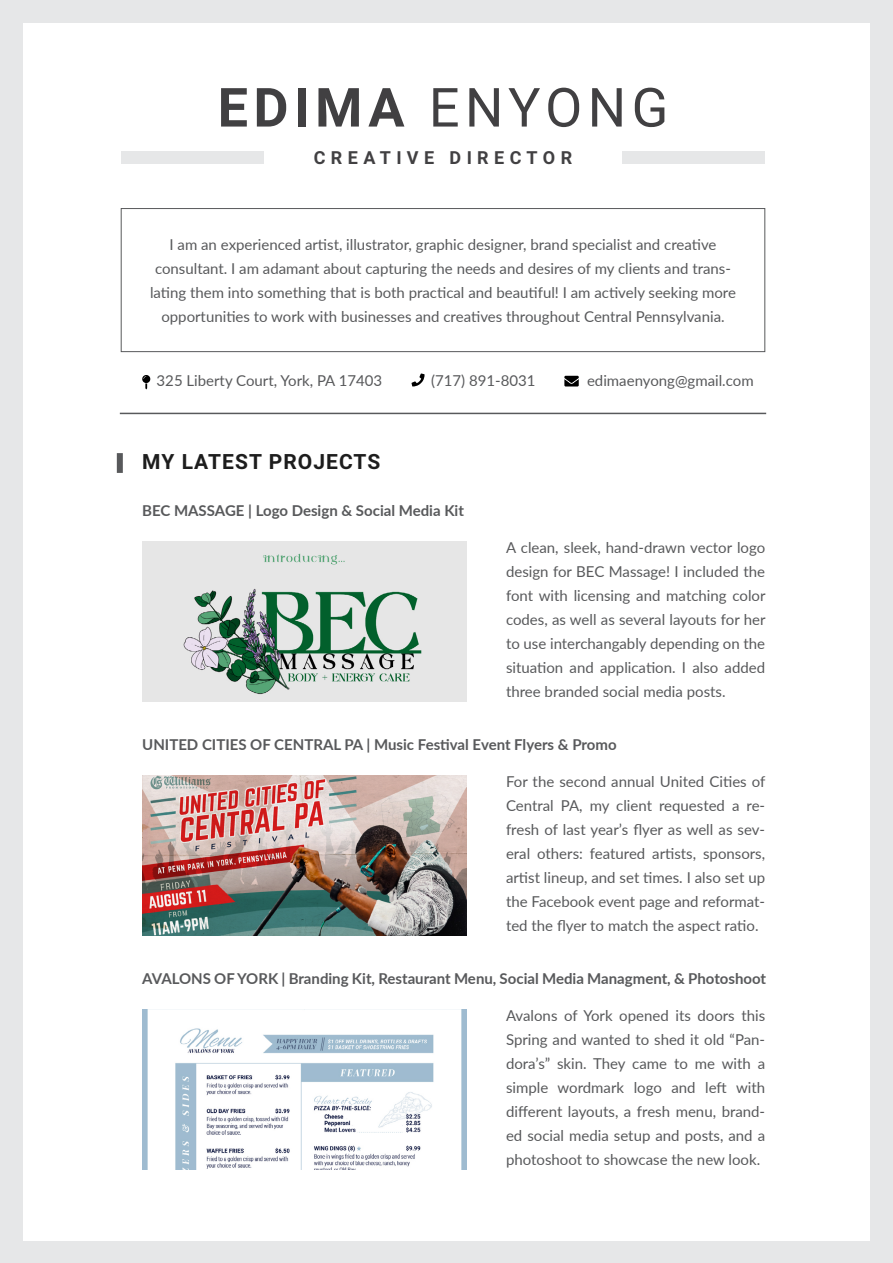
<style>
.page{position:relative;width:893px;height:1263px;background:#e6e7e8}
.page>*{position:absolute;margin:0;border:0;box-sizing:border-box;transform-origin:0 0}
.t1{font:54px "Roboto";letter-spacing:.1em;color:#414042}
.t2{font:700 21px "Roboto";letter-spacing:.05em;color:#1d1d1d}
.t3{font:700 18px "Roboto";letter-spacing:.3em;color:#414042}
.t4{font:15px/24px "Lato";color:#58595b;text-align:justify}
.t5{font:700 15px "Lato";color:#58595b}
.s1{font-weight:700}
</style>
<div class="page">
<div style="left:23px;top:24px;width:847px;height:1217px;background:#fff"></div>
<hr style="left:120px;top:413px;width:646px;height:1px;background:#58595b">
<div style="left:121px;top:208px;width:644px;height:144px;border:1px solid #58595b"></div>
<div style="left:622px;top:152px;width:142px;height:12px;background:#e6e7e8"></div>
<div style="left:121px;top:152px;width:143px;height:12px;background:#e6e7e8"></div>
<svg style="left:564px;top:376px;width:15px;height:10px"></svg>
<svg style="left:142px;top:375px;width:8px;height:14px"></svg>
<svg style="left:412px;top:373px;width:13px;height:13px"></svg>
<img style="left:142px;top:541px;width:325px;height:161px">
<img style="left:142px;top:775px;width:325px;height:161px">
<img style="left:142px;top:1009px;width:325px;height:161px">
<div style="left:117px;top:453px;width:6px;height:20px;background:#58595b"></div>
<h1 class="t1" style="left:218px;top:70px;width:452px"><span class="s1">EDIMA</span> ENYONG</h1>
<p class="t3" style="left:314px;top:145px;width:260px">CREATIVE DIRECTOR</p>
<p class="t4" style="left:150px;top:232px;width:587px;text-align:center">I am an experienced artist, illustrator, graphic designer, brand specialist and creative consultant. I am adamant about capturing the needs and desires of my clients and trans&shy;lating them into something that is both practical and beautiful! I am actively seeking more opportunities to work with businesses and creatives throughout Central Pennsylvania.</p>
<p class="t4" style="left:157px;top:368px;width:227px">325 Liberty Court, York, PA 17403</p>
<p class="t4" style="left:431px;top:367px;width:106px">(717) 891-8031</p>
<p class="t4" style="left:587px;top:367px;width:168px">edimaenyong@gmail.com</p>
<h2 class="t2" style="left:142px;top:447px;width:240px">MY LATEST PROJECTS</h2>
<p class="t5" style="left:142px;top:499px;width:323px">BEC MASSAGE | Logo Design &amp; Social Media Kit</p>
<p class="t4" style="left:506px;top:535px;width:261px">A clean, sleek, hand-drawn vector logo design for BEC Massage! I included the font with licensing and matching color codes, as well as several layouts for her to use interchangably depending on the situation and application. I also added three branded social media posts.</p>
<p class="t5" style="left:142px;top:733px;width:476px">UNITED CITIES OF CENTRAL PA | Music Festival Event Flyers &amp; Promo</p>
<p class="t4" style="left:506px;top:769px;width:261px">For the second annual United Cities of Central PA, my client requested a re&shy;fresh of last year’s flyer as well as sev&shy;eral others: featured artists, sponsors, artist lineup, and set times. I also set up the Facebook event page and reformat&shy;ted the flyer to match the aspect ratio.</p>
<p class="t5" style="left:142px;top:967px;width:625px">AVALONS OF YORK | Branding Kit, Restaurant Menu, Social Media Managment, &amp; Photoshoot</p>
<p class="t4" style="left:506px;top:1003px;width:261px">Avalons of York opened its doors this Spring and wanted to shed it old “Pan&shy;dora’s” skin. They came to me with a simple wordmark logo and left with different layouts, a fresh menu, brand&shy;ed social media setup and posts, and a photoshoot to showcase the new look.</p>
</div>
